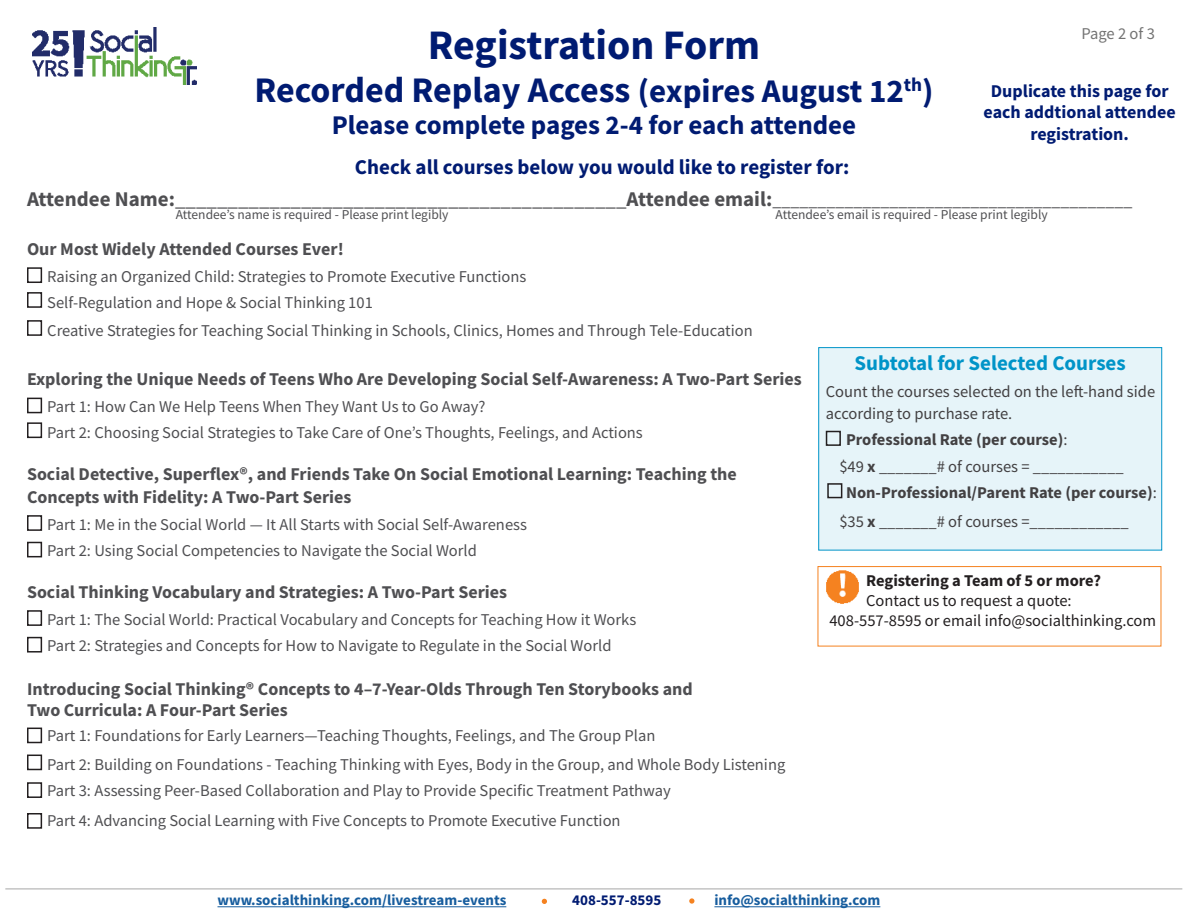
<style>
.page{position:relative;width:1188px;height:918px;background:#fff}
.page>*{position:absolute;margin:0;border:0;box-sizing:border-box;transform-origin:0 0}
.t1{font:700 42px "Source Sans Pro";color:#001b72}
.t2{font:700 36px "Source Sans Pro";color:#001b72}
.t3{font:700 27px "Source Sans Pro";color:#001b72}
.t4{font:21px "Source Sans Pro";color:#4f4f52}
.t5{font:700 21px "Source Sans Pro";color:#001b72}
.t6{font:700 21px "Source Sans Pro";color:#0094c8}
.t7{font:700 18px "Source Sans Pro";color:#4f4f52}
.t8{font:700 18px/21.6px "Source Sans Pro";color:#001b72;text-align:center}
.t9{font:16.5px "Source Sans Pro";color:#4f4f52}
.t10{font:16.5px/21.6px "Source Sans Pro";color:#424042}
.t11{font:700 16.5px "Source Sans Pro";color:#424042}
.t12{font:16.5px "Source Sans Pro";color:#231f20}
.t13{font:700 16.5px "Source Sans Pro";color:#231f20}
.t14{font:16.5px "Source Sans Pro";letter-spacing:-.005em;color:#737373}
.t15{font:700 15px "Source Sans Pro";color:#175d9e}
.t16{font:700 15px "Source Sans Pro";color:#001b72}
.t17{font:13.5px "Source Sans Pro";color:#4f4f52}
.s1{font-size:33px}
.s2{font-weight:700}
.s3{font-size:18px}
.s4{font-weight:400}
</style>
<div class="page">
<hr style="left:218px;top:906px;width:288px;height:1px;background:#175d9e">
<hr style="left:714px;top:906px;width:166px;height:1px;background:#175d9e">
<svg style="left:542px;top:899px;width:5px;height:5px"></svg>
<svg style="left:689px;top:898px;width:5px;height:6px"></svg>
<hr style="left:5px;top:888px;width:1177px;height:2px;background:#c4c4c4">
<div style="left:27px;top:398px;width:15px;height:15px;border:2px solid #231f20"></div>
<div style="left:27px;top:422px;width:15px;height:16px;border:2px solid #231f20"></div>
<div style="left:27px;top:755px;width:15px;height:15px;border:2px solid #231f20"></div>
<div style="left:27px;top:782px;width:15px;height:16px;border:2px solid #231f20"></div>
<div style="left:27px;top:813px;width:15px;height:16px;border:2px solid #231f20"></div>
<div style="left:27px;top:515px;width:15px;height:16px;border:2px solid #231f20"></div>
<div style="left:27px;top:542px;width:15px;height:15px;border:2px solid #231f20"></div>
<div style="left:27px;top:610px;width:15px;height:16px;border:2px solid #231f20"></div>
<div style="left:819px;top:348px;width:343px;height:202px;background:#e6f4f9"></div>
<div style="left:818px;top:347px;width:344px;height:204px;border:1px solid #0094c8"></div>
<div style="left:826px;top:431px;width:15px;height:15px;border:2px solid #231f20"></div>
<div style="left:827px;top:483px;width:15px;height:15px;border:2px solid #231f20"></div>
<img style="left:32px;top:27px;width:165px;height:57px">
<div style="left:818px;top:566px;width:343px;height:80px;border:1px solid #f58220"></div>
<img style="left:826px;top:570px;width:33px;height:34px">
<div style="left:27px;top:637px;width:15px;height:16px;border:2px solid #231f20"></div>
<div style="left:27px;top:728px;width:15px;height:15px;border:2px solid #231f20"></div>
<div style="left:27px;top:267px;width:15px;height:16px;border:2px solid #231f20"></div>
<div style="left:27px;top:292px;width:15px;height:16px;border:2px solid #231f20"></div>
<div style="left:27px;top:320px;width:15px;height:16px;border:2px solid #231f20"></div>
<p class="t1" style="left:428px;top:16px;width:334px">Registration Form</p>
<p class="t2" style="left:254px;top:65px;width:681px">Recorded Replay Access <span class="s1">(expires August 12</span><sup>th</sup><span class="s1">)</span></p>
<p class="t3" style="left:332px;top:107px;width:526px">Please complete pages 2-4 for each attendee</p>
<p class="t14" style="left:1082px;top:23px;width:75px">Page 2 of 3</p>
<p class="t8" style="left:984px;top:80px;width:194px">Duplicate this page for each addtional attendee registration.</p>
<p class="t5" style="left:355px;top:153px;width:496px">Check all courses below you would like to register for:</p>
<p class="t17" style="left:176px;top:206px;width:274px">Attendee’s name is required - Please print legibly</p>
<p class="t17" style="left:776px;top:206px;width:274px">Attendee’s email is required - Please print legibly</p>
<p class="t4" style="left:27px;top:186px;width:1107px"><span class="s2">Attendee Name:</span>___________________________________________<span class="s2">Attendee email:</span><span class="s3">________________________________________</span></p>
<p class="t7" style="left:27px;top:237px;width:318px">Our Most Widely Attended Courses Ever!</p>
<p class="t9" style="left:47px;top:266px;width:481px">Raising an Organized Child: Strategies to Promote Executive Functions</p>
<p class="t9" style="left:47px;top:292px;width:327px">Self-Regulation and Hope &amp; Social Thinking 101</p>
<p class="t9" style="left:47px;top:320px;width:707px">Creative Strategies for Teaching Social Thinking in Schools, Clinics, Homes and Through Tele-Education</p>
<p class="t7" style="left:27px;top:367px;width:776px">Exploring the Unique Needs of Teens Who Are Developing Social Self-Awareness: A Two-Part Series</p>
<p class="t9" style="left:47px;top:396px;width:440px">Part 1: How Can We Help Teens When They Want Us to Go Away?</p>
<p class="t9" style="left:47px;top:422px;width:597px">Part 2: Choosing Social Strategies to Take Care of One’s Thoughts, Feelings, and Actions</p>
<p class="t7" style="left:27px;top:462px;width:711px">Social Detective, Superflex®, and Friends Take On Social Emotional Learning: Teaching the</p>
<p class="t7" style="left:27px;top:485px;width:326px">Concepts with Fidelity: A Two-Part Series</p>
<p class="t9" style="left:47px;top:514px;width:481px">Part 1: Me in the Social World — It All Starts with Social Self-Awareness</p>
<p class="t9" style="left:47px;top:540px;width:431px">Part 2: Using Social Competencies to Navigate the Social World</p>
<p class="t7" style="left:27px;top:580px;width:482px">Social Thinking Vocabulary and Strategies: A Two-Part Series</p>
<p class="t9" style="left:47px;top:609px;width:591px">Part 1: The Social World: Practical Vocabulary and Concepts for Teaching How it Works</p>
<p class="t9" style="left:47px;top:635px;width:566px">Part 2: Strategies and Concepts for How to Navigate to Regulate in the Social World</p>
<p class="t7" style="left:27px;top:677px;width:667px">Introducing Social Thinking® Concepts to 4–7-Year-Olds Through Ten Storybooks and</p>
<p class="t7" style="left:27px;top:698px;width:262px">Two Curricula: A Four-Part Series</p>
<p class="t9" style="left:47px;top:725px;width:610px">Part 1: Foundations for Early Learners—Teaching Thoughts, Feelings, and The Group Plan</p>
<p class="t9" style="left:47px;top:754px;width:740px">Part 2: Building on Foundations - Teaching Thinking with Eyes, Body in the Group, and Whole Body Listening</p>
<p class="t9" style="left:47px;top:780px;width:625px">Part 3: Assessing Peer-Based Collaboration and Play to Provide Specific Treatment Pathway</p>
<p class="t9" style="left:47px;top:810px;width:575px">Part 4: Advancing Social Learning with Five Concepts to Promote Executive Function</p>
<p class="t6" style="left:855px;top:349px;width:273px">Subtotal for Selected Courses</p>
<p class="t10" style="left:826px;top:381px;width:331px">Count the courses selected on the left-hand side according to purchase rate.</p>
<p class="t11" style="left:846px;top:429px;width:223px">Professional Rate (per course)<span class="s4">:</span></p>
<p class="t10" style="left:839px;top:455px;width:286px">$49 <span class="s2">x</span> _______# of courses = ___________</p>
<p class="t11" style="left:846px;top:482px;width:312px">Non-Professional/Parent Rate (per course)<span class="s4">:</span></p>
<p class="t10" style="left:839px;top:510px;width:291px">$35 <span class="s2">x</span> _______# of courses =____________</p>
<p class="t13" style="left:866px;top:569px;width:236px">Registering a Team of 5 or more?</p>
<p class="t12" style="left:866px;top:590px;width:207px">Contact us to request a quote:</p>
<p class="t12" style="left:829px;top:610px;width:328px">408-557-8595 or email info@socialthinking.com</p>
<p class="t15" style="left:218px;top:890px;width:290px">www.socialthinking.com/livestream-events</p>
<p class="t16" style="left:572px;top:890px;width:91px">408-557-8595</p>
<p class="t15" style="left:714px;top:890px;width:167px">info@socialthinking.com</p>
</div>
